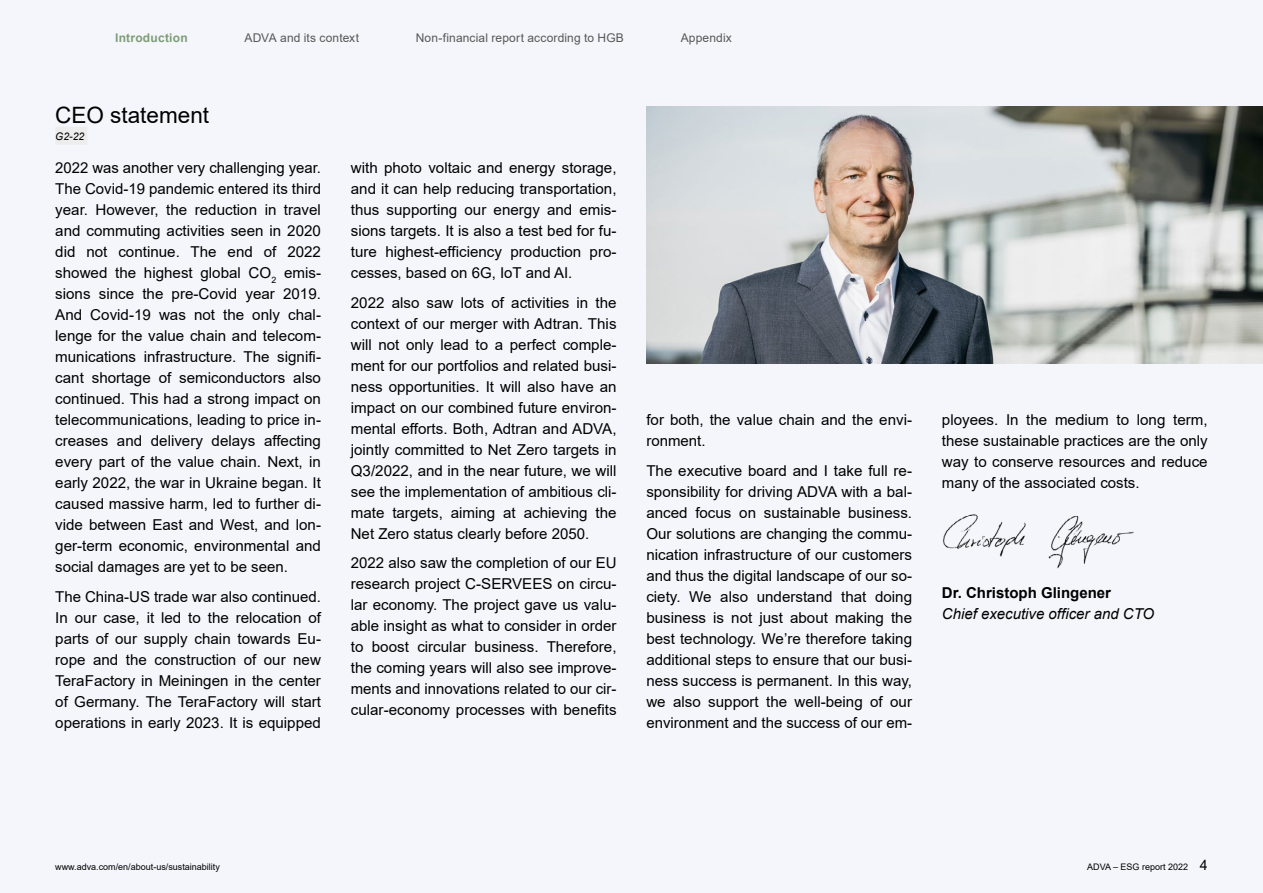
<style>
.page{position:relative;width:1263px;height:893px;background:#f5f6fc}
.page>*{position:absolute;margin:0;border:0;box-sizing:border-box;transform-origin:0 0}
.t1{font:22.5px "Arial";color:#000}
.t2{font:15px/21px "Arial";color:#000;text-align:justify}
.t3{font:italic 15px "Arial";color:#000}
.t4{font:700 15px "Arial";color:#000}
.t5{font:12px "Arial";letter-spacing:.01em;color:#575756}
.t6{font:700 12px "Arial";letter-spacing:.015em;color:#7d9c75}
.t7{font:italic 10.5px "Arial";color:#000}
.t8{font:9px "Arial";color:#000}
.s1{font-size:14.25px}
</style>
<div class="page">
<img style="left:646px;top:106px;width:617px;height:258px">
<div style="left:55px;top:127px;width:32px;height:18px;background:#ededed"></div>
<img style="left:943px;top:514px;width:191px;height:55px">
<p class="t6" style="left:115px;top:29px;width:74px">Introduction</p>
<p class="t5" style="left:244px;top:29px;width:116px">ADVA and its context</p>
<p class="t5" style="left:416px;top:29px;width:210px">Non-financial report according to HGB</p>
<p class="t5" style="left:681px;top:29px;width:53px">Appendix</p>
<h1 class="t1" style="left:55px;top:99px;width:155px">CEO statement</h1>
<p class="t7" style="left:55px;top:129px;width:31px">G2-22</p>
<p class="t2" style="left:55px;top:157px;width:267px">2022 was another very challenging year.<br>The Covid-19 pandemic entered its third year. However, the reduction in travel and commuting activities seen in 2020 did not continue. The end of 2022 showed the highest global CO<sub>2</sub> emis&shy;sions since the pre-Covid year 2019.<br>And Covid-19 was not the only chal&shy;lenge for the value chain and telecom&shy;munications infrastructure. The signifi&shy;cant shortage of semiconductors also continued. This had a strong impact on telecommunications, leading to price in&shy;creases and delivery delays affecting every part of the value chain. Next, in early 2022, the war in Ukraine began. It caused massive harm, led to further di&shy;vide between East and West, and lon&shy;ger-term economic, environmental and social damages are yet to be seen.</p>
<p class="t2" style="left:55px;top:586px;width:267px">The China-US trade war also continued.<br>In our case, it led to the relocation of parts of our supply chain towards Eu&shy;rope and the construction of our new TeraFactory in Meiningen in the center of Germany. The TeraFactory will start operations in early 2023. It is equipped</p>
<p class="t2" style="left:351px;top:157px;width:267px">with photo voltaic and energy storage, and it can help reducing transportation, thus supporting our energy and emis&shy;sions targets. It is also a test bed for fu&shy;ture highest-efficiency production pro&shy;cesses, based on 6G, IoT and AI.</p>
<p class="t2" style="left:351px;top:292px;width:267px">2022 also saw lots of activities in the context of our merger with Adtran. This will not only lead to a perfect comple&shy;ment for our portfolios and related busi&shy;ness opportunities. It will also have an impact on our combined future environ&shy;mental efforts. Both, Adtran and ADVA, jointly committed to Net Zero targets in Q3/2022, and in the near future, we will see the implementation of ambitious cli&shy;mate targets, aiming at achieving the Net Zero status clearly before 2050.</p>
<p class="t2" style="left:351px;top:552px;width:267px">2022 also saw the completion of our EU research project C-SERVEES on circu&shy;lar economy. The project gave us valu&shy;able insight as what to consider in order to boost circular business. Therefore, the coming years will also see improve&shy;ments and innovations related to our cir&shy;cular-economy processes with benefits</p>
<p class="t2" style="left:646px;top:409px;width:267px">for both, the value chain and the envi&shy;ronment.</p>
<p class="t2" style="left:646px;top:460px;width:267px">The executive board and I take full re&shy;sponsibility for driving ADVA with a bal&shy;anced focus on sustainable business.<br>Our solutions are changing the commu&shy;nication infrastructure of our customers and thus the digital landscape of our so&shy;ciety. We also understand that doing business is not just about making the best technology. We’re therefore taking additional steps to ensure that our busi&shy;ness success is permanent. In this way, we also support the well-being of our environment and the success of our em-</p>
<p class="t2" style="left:942px;top:409px;width:267px">ployees. In the medium to long term, these sustainable practices are the only way to conserve resources and reduce many of the associated costs.</p>
<p class="t4" style="left:942px;top:582px;width:171px">Dr. Christoph Glingener</p>
<p class="t3" style="left:942px;top:604px;width:214px">Chief executive officer and CTO</p>
<p class="t8" style="left:55px;top:860px;width:166px">www.adva.com/en/about-us/sustainability</p>
<p class="t8" style="left:1087px;top:860px;width:122px">ADVA – ESG report 2022 <span class="s1">4</span></p>
</div>
